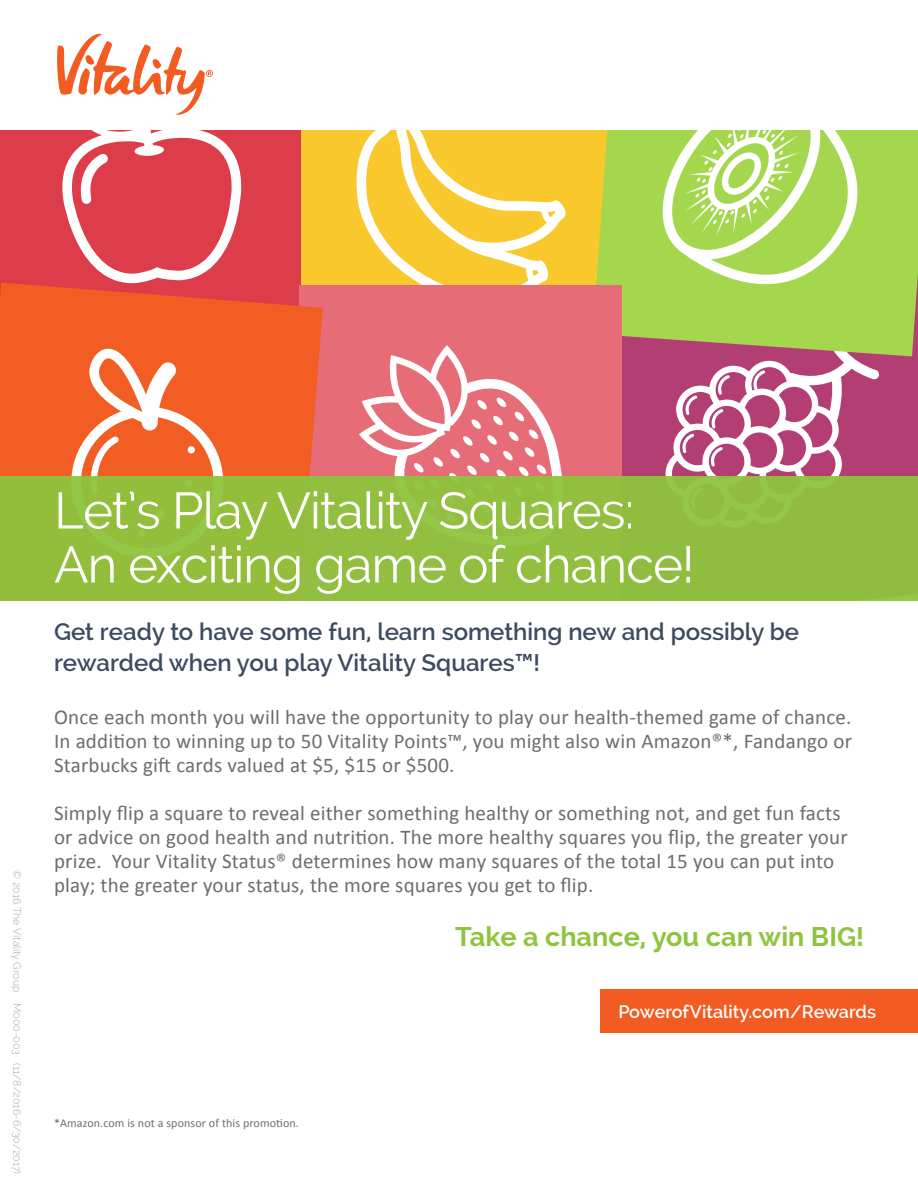
<style>
.page{position:relative;width:918px;height:1188px;background:#fff}
.page>*{position:absolute;margin:0;border:0;box-sizing:border-box;transform-origin:0 0}
.t1{font:51px/54px "Raleway";letter-spacing:-.02em;color:#fff}
.t2{font:700 27px "Raleway";color:#8fc43e}
.t3{font:600 24px/32px "Raleway";color:#3d4a5f}
.t4{font:21px/24px "Calibri";letter-spacing:.01em;color:#6c6d70;text-align:justify}
.t5{font:600 18px "Raleway";color:#fff}
.t6{font:12px "Calibri";letter-spacing:.01em;color:#6c6d70}
.t7{font:300 10.5px "Raleway";color:#a3a9ab}
</style>
<div class="page">
<svg style="left:57px;top:34px;width:156px;height:81px"></svg>
<div style="left:622px;top:356px;width:296px;height:120px;background:#b23e74"></div>
<svg style="left:665px;top:356px;width:215px;height:120px"></svg>
<div style="left:0;top:131px;width:301px;height:152px;background:#dd3c4b"></div>
<svg style="left:60px;top:131px;width:182px;height:152px"></svg>
<div style="left:301px;top:131px;width:320px;height:225px;background:#f8c82d"></div>
<svg style="left:356px;top:131px;width:210px;height:154px"></svg>
<svg style="left:596px;top:131px;width:322px;height:225px;background:#a7cb50"></svg>
<div style="left:300px;top:285px;width:322px;height:316px;background:#e66d78"></div>
<svg style="left:359px;top:345px;width:203px;height:131px"></svg>
<svg style="left:0;top:283px;width:323px;height:193px;background:#ef5a28"></svg>
<svg style="left:68px;top:348px;width:158px;height:128px"></svg>
<svg style="left:187px;top:446px;width:8px;height:8px"></svg>
<svg style="left:660px;top:131px;width:199px;height:154px"></svg>
<div style="left:0;top:476px;width:918px;height:125px;background:#8fc43e"></div>
<div style="left:600px;top:990px;width:318px;height:43px;background:#f25b21"></div>
<p class="t7" style="left:23px;top:870px;width:305px;rotate:90deg">© 2016 The Vitality Group M000-003 (11/8/2016-6/30/2017)</p>
<h1 class="t1" style="left:54px;top:483px;width:642px">Let’s Play Vitality Squares:<br>An exciting game of chance!</h1>
<p class="t3" style="left:54px;top:615px;width:747px">Get ready to have some fun, learn something new and possibly be rewarded when you play Vitality Squares™!</p>
<p class="t4" style="left:54px;top:704px;width:800px">Once each month you will have the opportunity to play our health-themed game of chance.<br>In addition to winning up to 50 Vitality Points™, you might also win Amazon®*, Fandango or Starbucks gift cards valued at $5, $15 or $500.</p>
<p class="t4" style="left:54px;top:800px;width:795px;text-align:left">Simply flip a square to reveal either something healthy or something not, and get fun facts or advice on good health and nutrition. The more healthy squares you flip, the greater your prize. Your Vitality Status® determines how many squares of the total 15 you can put into play; the greater your status, the more squares you get to flip.</p>
<p class="t2" style="left:455px;top:921px;width:410px">Take a chance, you can win BIG!</p>
<p class="t6" style="left:54px;top:1115px;width:246px">*Amazon.com is not a sponsor of this promotion.</p>
<p class="t5" style="left:618px;top:1001px;width:259px">PowerofVitality.com/Rewards</p>
</div>
